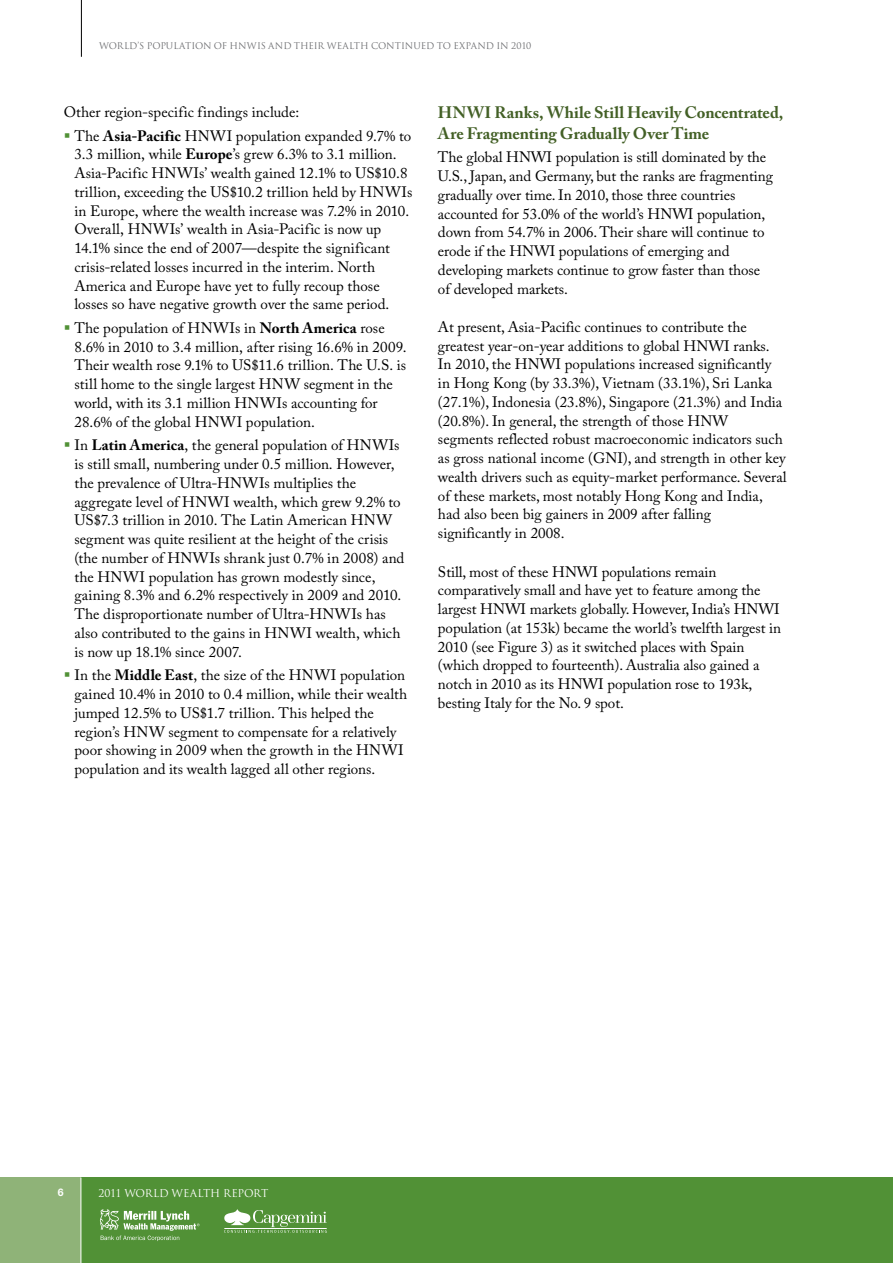
<style>
.page{position:relative;width:893px;height:1263px;background:#fff}
.page>*{position:absolute;margin:0;border:0;box-sizing:border-box;transform-origin:0 0}
.t1{font:700 16.5px/21px "Adobe Caslon Pro";letter-spacing:.005em;color:#436026}
.t2{font:15px/18.8px "Adobe Caslon Pro";color:#000}
.t3{font:10.5px "Trajan Pro";letter-spacing:-.015em;color:#fff}
.t4{font:700 10.5px "Helvetica Neue LT Std";color:#fff}
.t5{font:9px "Trajan Pro";letter-spacing:-.01em;color:#6d6e71}
.s1{font-weight:700}
</style>
<div class="page">
<hr style="left:81px;top:0;width:1px;height:57px;background:#000">
<div style="left:0;top:1177px;width:893px;height:86px;background:#519136"></div>
<div style="left:0;top:1177px;width:81px;height:86px;background:#8fb378"></div>
<hr style="left:81px;top:1177px;width:1px;height:86px;background:#fff">
<svg style="left:224px;top:1209px;width:103px;height:24px"></svg>
<svg style="left:100px;top:1209px;width:100px;height:32px"></svg>
<p class="t5" style="left:99px;top:40px;width:433px">WORLD’S POPULATION OF HNWI S AND THE IR WEALTH CONTINUED TO EXPAND IN 2010</p>
<p class="t2" style="left:74px;top:101px;width:338px;line-height:23.2px;text-indent:-11px">Other region-specific findings include:<br>The <span class="s1">Asia-Pacific</span> HNWI population expanded 9.7% to</p>
<p class="t2" style="left:74px;top:145px;width:339px">3.3 million, while <span class="s1">Europe</span>’s grew 6.3% to 3.1 million.<br>Asia-Pacific HNWIs’ wealth gained 12.1% to US$10.8 trillion, exceeding the US$10.2 trillion held by HNWIs in Europe, where the wealth increase was 7.2% in 2010.<br>Overall, HNWIs’ wealth in Asia-Pacific is now up 14.1% since the end of 2007—despite the significant crisis-related losses incurred in the interim. North America and Europe have yet to fully recoup those losses so have negative growth over the same period.</p>
<p class="t2" style="left:74px;top:318px;width:334px">The population of HNWIs in <span class="s1">North America</span> rose 8.6% in 2010 to 3.4 million, after rising 16.6% in 2009.<br>Their wealth rose 9.1% to US$11.6 trillion. The U.S. is still home to the single largest HNW segment in the world, with its 3.1 million HNWIs accounting for 28.6% of the global HNWI population.</p>
<p class="t2" style="left:74px;top:436px;width:331px">In <span class="s1">Latin America</span>, the general population of HNWIs is still small, numbering under 0.5 million. However, the prevalence of Ultra-HNWIs multiplies the aggregate level of HNWI wealth, which grew 9.2% to US$7.3 trillion in 2010. The Latin American HNW segment was quite resilient at the height of the crisis (the number of HNWIs shrank just 0.7% in 2008) and the HNWI population has grown modestly since, gaining 8.3% and 6.2% respectively in 2009 and 2010.<br>The disproportionate number of Ultra-HNWIs has also contributed to the gains in HNWI wealth, which is now up 18.1% since 2007.</p>
<p class="t2" style="left:74px;top:666px;width:334px">In the <span class="s1">Middle East</span>, the size of the HNWI population gained 10.4% in 2010 to 0.4 million, while their wealth jumped 12.5% to US$1.7 trillion. This helped the region’s HNW segment to compensate for a relatively poor showing in 2009 when the growth in the HNWI population and its wealth lagged all other regions.</p>
<p class="t1" style="left:438px;top:102px;width:347px">HNWI Ranks, While Still Heavily Concentrated,<br>Are Fragmenting Gradually Over Time</p>
<p class="t2" style="left:438px;top:148px;width:336px">The global HNWI population is still dominated by the U.S., Japan, and Germany, but the ranks are fragmenting gradually over time. In 2010, those three countries accounted for 53.0% of the world’s HNWI population, down from 54.7% in 2006. Their share will continue to erode if the HNWI populations of emerging and developing markets continue to grow faster than those of developed markets.</p>
<p class="t2" style="left:438px;top:317px;width:350px">At present, Asia-Pacific continues to contribute the greatest year-on-year additions to global HNWI ranks.<br>In 2010, the HNWI populations increased significantly in Hong Kong (by 33.3%), Vietnam (33.1%), Sri Lanka (27.1%), Indonesia (23.8%), Singapore (21.3%) and India (20.8%). In general, the strength of those HNW segments reflected robust macroeconomic indicators such as gross national income (GNI), and strength in other key wealth drivers such as equity-market performance. Several of these markets, most notably Hong Kong and India, had also been big gainers in 2009 after falling significantly in 2008.</p>
<p class="t2" style="left:438px;top:562px;width:345px">Still, most of these HNWI populations remain comparatively small and have yet to feature among the largest HNWI markets globally. However, India’s HNWI population (at 153k) became the world’s twelfth largest in 2010 (see Figure 3) as it switched places with Spain (which dropped to fourteenth). Australia also gained a notch in 2010 as its HNWI population rose to 193k, besting Italy for the No. 9 spot.</p>
<p class="t4" style="left:58px;top:1186px;width:7px">6</p>
<p class="t3" style="left:98px;top:1186px;width:163px">2011 WORLD WEALTH REPORT</p>
</div>
